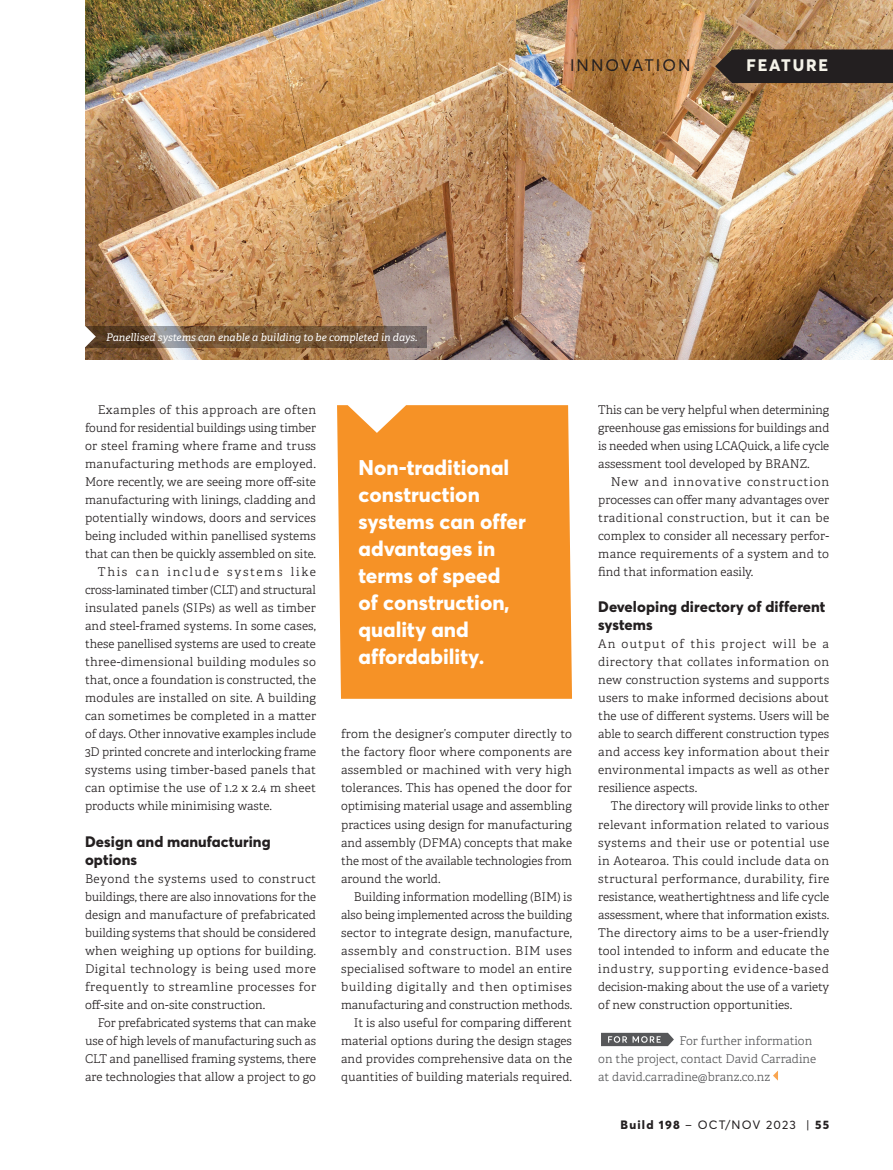
<style>
.page{position:relative;width:893px;height:1170px;background:#fff}
.page>*{position:absolute;margin:0;border:0;box-sizing:border-box;transform-origin:0 0}
.Feature_Spread___Pull_Quote{font:800 21px/27px "Averta";color:#fff}
.Page_Flag_Sub{font:16.5px "Averta";letter-spacing:.125em;color:#231f20}
.Page_Flag{font:800 16.5px "Averta";letter-spacing:.11em;color:#f5f3e9}
.Feature_Spread___Subhead_1{font:800 15px/18px "Averta";letter-spacing:.005em;color:#231f20}
.Feature_Spread___Body_Copy{font:300 12px/18px "Adelle";color:#231f20;text-align:justify}
.Feature_Spread_-_First_Paragraph{font:300 12px/18px "Adelle";letter-spacing:.005em;color:#231f20;text-align:justify}
.News___Body_copy{font:300 12px/18px "Adelle";letter-spacing:.005em;color:#57585a}
.t1{font:12px "Averta";letter-spacing:.1em;color:#231f20}
.Image_Caption___White{font:italic 10.5px "Adelle";color:#fff}
.s1{font-weight:800}
</style>
<div class="page">
<img style="left:85px;top:0;width:808px;height:359px">
<svg style="left:715px;top:49px;width:178px;height:34px;background:#2b2523"></svg>
<svg style="left:601px;top:1032px;width:73px;height:14px"></svg>
<svg style="left:773px;top:1070px;width:5px;height:10px"></svg>
<div style="left:337px;top:405px;width:235px;height:293px;background:#f69226"></div>
<svg style="left:96px;top:326px;width:331px;height:21px;background:#715840"></svg>
<svg style="left:85px;top:326px;width:11px;height:21px"></svg>
<p class="Image_Caption___White" style="left:106px;top:330px;width:313px">Panellised systems can enable a building to be completed in days.</p>
<p class="Page_Flag_Sub" style="left:570px;top:54px;width:122px">INNOVATION</p>
<p class="Page_Flag" style="left:747px;top:53px;width:83px">FEATURE</p>
<p class="Feature_Spread___Body_Copy" style="left:85px;top:401px;width:233px;text-indent:13px">Examples of this approach are often found for residential buildings using timber or steel framing where frame and truss manufacturing methods are employed.<br>More recently, we are seeing more off-site manufacturing with linings, cladding and potentially windows, doors and services being included within panellised systems that can then be quickly assembled on site.</p>
<p class="Feature_Spread___Body_Copy" style="left:85px;top:563px;width:233px;text-indent:13px">This can include systems like cross-laminated timber (CLT) and structural insulated panels (SIPs) as well as timber and steel-framed systems. In some cases, these panellised systems are used to create three-dimensional building modules so that, once a foundation is constructed, the modules are installed on site. A building can sometimes be completed in a matter of days. Other innovative examples include 3D printed concrete and interlocking frame systems using timber-based panels that can optimise the use of 1.2 x 2.4 m sheet products while minimising waste.</p>
<p class="Feature_Spread___Subhead_1" style="left:85px;top:831px;width:187px">Design and manufacturing options</p>
<p class="Feature_Spread_-_First_Paragraph" style="left:85px;top:869px;width:233px">Beyond the systems used to construct buildings, there are also innovations for the design and manufacture of prefabricated building systems that should be considered when weighing up options for building.<br>Digital technology is being used more frequently to streamline processes for off-site and on-site construction.</p>
<p class="Feature_Spread___Body_Copy" style="left:85px;top:1013px;width:233px;text-indent:13px">For prefabricated systems that can make use of high levels of manufacturing such as CLT and panellised framing systems, there are technologies that allow a project to go</p>
<p class="Feature_Spread___Pull_Quote" style="left:359px;top:453px;width:169px">Non-traditional construction systems can offer advantages in terms of speed<br>of construction, quality and affordability.</p>
<p class="Feature_Spread___Body_Copy" style="left:341px;top:725px;width:233px">from the designer’s computer directly to the factory floor where components are assembled or machined with very high tolerances. This has opened the door for optimising material usage and assembling practices using design for manufacturing and assembly (DFMA) concepts that make the most of the available technologies from around the world.</p>
<p class="Feature_Spread___Body_Copy" style="left:341px;top:887px;width:233px;text-indent:13px">Building information modelling (BIM) is also being implemented across the building sector to integrate design, manufacture, assembly and construction. BIM uses specialised software to model an entire building digitally and then optimises manufacturing and construction methods.</p>
<p class="Feature_Spread___Body_Copy" style="left:341px;top:1013px;width:233px;text-indent:13px">It is also useful for comparing different material options during the design stages and provides comprehensive data on the quantities of building materials required.</p>
<p class="Feature_Spread___Body_Copy" style="left:598px;top:401px;width:233px">This can be very helpful when determining greenhouse gas emissions for buildings and is needed when using LCAQuick, a life cycle assessment tool developed by BRANZ.</p>
<p class="Feature_Spread___Body_Copy" style="left:598px;top:473px;width:233px;text-indent:13px">New and innovative construction processes can offer many advantages over traditional construction, but it can be complex to consider all necessary perfor&shy;mance requirements of a system and to find that information easily.</p>
<p class="Feature_Spread___Subhead_1" style="left:598px;top:597px;width:229px">Developing directory of different systems</p>
<p class="Feature_Spread_-_First_Paragraph" style="left:598px;top:635px;width:233px">An output of this project will be a directory that collates information on new construction systems and supports users to make informed decisions about the use of different systems. Users will be able to search different construction types and access key information about their environmental impacts as well as other resilience aspects.</p>
<p class="Feature_Spread___Body_Copy" style="left:598px;top:797px;width:233px;text-indent:13px">The directory will provide links to other relevant information related to various systems and their use or potential use in Aotearoa. This could include data on structural performance, durability, fire resistance, weathertightness and life cycle assessment, where that information exists.<br>The directory aims to be a user-friendly tool intended to inform and educate the industry, supporting evidence-based decision-making about the use of a variety of new construction opportunities.</p>
<p class="News___Body_copy" style="left:598px;top:1031px;width:220px;text-indent:81px">For further information on the project, contact David Carradine at david.carradine@branz.co.nz</p>
<p class="t1" style="left:621px;top:1116px;width:210px"><span class="s1">Build 198</span> – OCT/NOV 2023 | <span class="s1">55</span></p>
</div>
